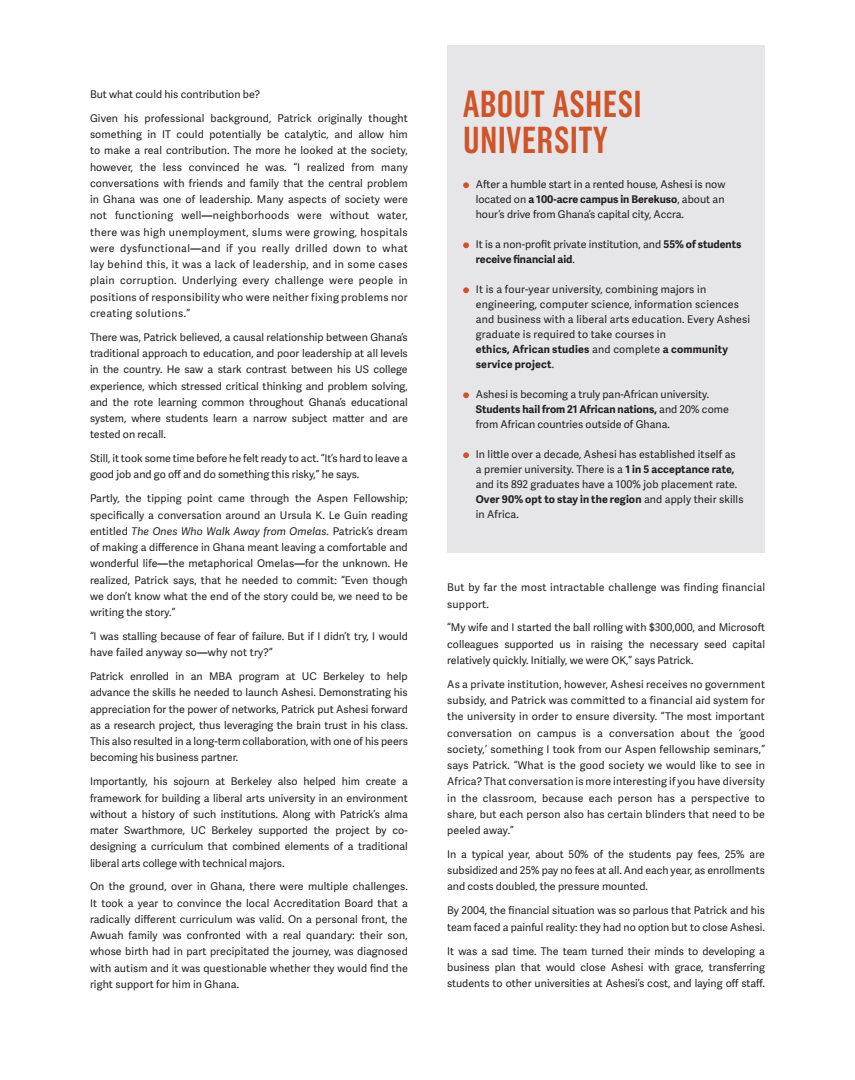
<style>
.page{position:relative;width:855px;height:1080px;background:#fff}
.page>*{position:absolute;margin:0;border:0;box-sizing:border-box;transform-origin:0 0}
.t1{font:600 37.5px/36.2px "Grotzec Head Condensed";letter-spacing:.01em;color:#cf5429}
.t2{font:10.62px/16.2px "Adelle Sans";color:#231f20;text-align:justify}
.t3{font:10.62px/15px "Adelle Sans";letter-spacing:.02em;color:#231f20}
.s1{font-weight:700}
.s2{font-style:italic}
</style>
<div class="page">
<div style="left:447px;top:45px;width:318px;height:508px;background:#e6e6e8"></div>
<svg style="left:463px;top:182px;width:6px;height:6px"></svg>
<svg style="left:463px;top:242px;width:6px;height:6px"></svg>
<svg style="left:463px;top:287px;width:6px;height:6px"></svg>
<svg style="left:463px;top:392px;width:6px;height:6px"></svg>
<svg style="left:463px;top:452px;width:6px;height:6px"></svg>
<p class="t2" style="left:90px;top:86px;width:172px">But what could his contribution be?</p>
<p class="t2" style="left:90px;top:110px;width:319px">Given his professional background, Patrick originally thought something in IT could potentially be catalytic, and allow him to make a real contribution. The more he looked at the society, however, the less convinced he was. “I realized from many conversations with friends and family that the central problem in Ghana was one of leadership. Many aspects of society were not functioning well<span class="s1">—</span>neighborhoods were without water, there was high unemployment, slums were growing, hospitals were dysfunctional<span class="s1">—</span>and if you really drilled down to what lay behind this, it was a lack of leadership, and in some cases plain corruption. Underlying every challenge were people in positions of responsibility who were neither fixing problems nor creating solutions.”</p>
<p class="t2" style="left:90px;top:329px;width:319px">There was, Patrick believed, a causal relationship between Ghana’s traditional approach to education, and poor leadership at all levels in the country. He saw a stark contrast between his US college experience, which stressed critical thinking and problem solving, and the rote learning common throughout Ghana’s educational system, where students learn a narrow subject matter and are tested on recall.</p>
<p class="t2" style="left:90px;top:450px;width:319px">Still, it took some time before he felt ready to act. “It’s hard to leave a good job and go off and do something this risky,” he says.</p>
<p class="t2" style="left:90px;top:490px;width:319px">Partly, the tipping point came through the Aspen Fellowship; specifically a conversation around an Ursula K. Le Guin reading entitled <span class="s2">The Ones Who Walk Away from Omelas.</span> Patrick’s dream of making a difference in Ghana meant leaving a comfortable and wonderful life<span class="s1">—</span>the metaphorical Omelas<span class="s1">—</span>for the unknown. He realized, Patrick says, that he needed to commit: “Even though we don’t know what the end of the story could be, we need to be writing the story.”</p>
<p class="t2" style="left:90px;top:628px;width:319px">“I was stalling because of fear of failure. But if I didn’t try, I would have failed anyway so<span class="s1">—</span>why not try?”</p>
<p class="t2" style="left:90px;top:668px;width:319px">Patrick enrolled in an MBA program at UC Berkeley to help advance the skills he needed to launch Ashesi. Demonstrating his appreciation for the power of networks, Patrick put Ashesi forward as a research project, thus leveraging the brain trust in his class.<br>This also resulted in a long-term collaboration, with one of his peers becoming his business partner.</p>
<p class="t2" style="left:90px;top:773px;width:319px">Importantly, his sojourn at Berkeley also helped him create a framework for building a liberal arts university in an environment without a history of such institutions. Along with Patrick’s alma mater Swarthmore, UC Berkeley supported the project by co&shy;designing a curriculum that combined elements of a traditional liberal arts college with technical majors.</p>
<p class="t2" style="left:90px;top:878px;width:319px">On the ground, over in Ghana, there were multiple challenges.<br>It took a year to convince the local Accreditation Board that a radically different curriculum was valid. On a personal front, the Awuah family was confronted with a real quandary: their son, whose birth had in part precipitated the journey, was diagnosed with autism and it was questionable whether they would find the right support for him in Ghana.</p>
<p class="t1" style="left:463px;top:85px;width:180px">ABOUT ASHESI<br>UNIVERSITY</p>
<p class="t2" style="left:476px;top:177px;width:251px;line-height:15px">After a humble start in a rented house, Ashesi is now located on <span class="s1">a 100-acre campus in Berekuso</span>, about an hour’s drive from Ghana’s capital city, Accra.</p>
<p class="t2" style="left:476px;top:237px;width:267px;line-height:15px">It is a non-profit private institution, and <span class="s1">55% of students receive financial aid</span>.</p>
<p class="t3" style="left:476px;top:282px;width:276px">It is a four-year university, combining majors in engineering, computer science, information sciences and business with a liberal arts education. Every Ashesi graduate is required to take courses in<br><span class="s1">ethics, African studies</span> and complete <span class="s1">a community service project</span>.</p>
<p class="t2" style="left:476px;top:387px;width:255px;line-height:15px;text-align:left">Ashesi is becoming a truly pan-African university.<br><span class="s1">Students hail from 21 African nations,</span> and 20% come from African countries outside of Ghana.</p>
<p class="t2" style="left:476px;top:447px;width:269px;line-height:15px;text-align:left">In little over a decade, Ashesi has established itself as a premier university. There is a <span class="s1">1 in 5 acceptance rate, </span>and its 892 graduates have a 100% job placement rate.<br><span class="s1">Over 90% opt to stay in the region</span> and apply their skills in Africa.</p>
<p class="t3" style="left:447px;top:579px;width:319px;line-height:16.2px">But by far the most intractable challenge was finding financial support.</p>
<p class="t2" style="left:447px;top:619px;width:319px">“My wife and I started the ball rolling with $300,000, and Microsoft colleagues supported us in raising the necessary seed capital relatively quickly. Initially, we were OK,” says Patrick.</p>
<p class="t2" style="left:447px;top:676px;width:319px">As a private institution, however, Ashesi receives no government subsidy, and Patrick was committed to a financial aid system for the university in order to ensure diversity. “The most important conversation on campus is a conversation about the ‘good society,’ something I took from our Aspen fellowship seminars,” says Patrick. “What is the good society we would like to see in Africa? That conversation is more interesting if you have diversity in the classroom, because each person has a perspective to share, but each person also has certain blinders that need to be peeled away.”</p>
<p class="t2" style="left:447px;top:846px;width:319px">In a typical year, about 50% of the students pay fees, 25% are subsidized and 25% pay no fees at all. And each year, as enrollments and costs doubled, the pressure mounted.</p>
<p class="t2" style="left:447px;top:902px;width:319px">By 2004, the financial situation was so parlous that Patrick and his team faced a painful reality: they had no option but to close Ashesi.</p>
<p class="t2" style="left:447px;top:942px;width:319px">It was a sad time. The team turned their minds to developing a business plan that would close Ashesi with grace, transferring students to other universities at Ashesi’s cost, and laying off staff.</p>
</div>
